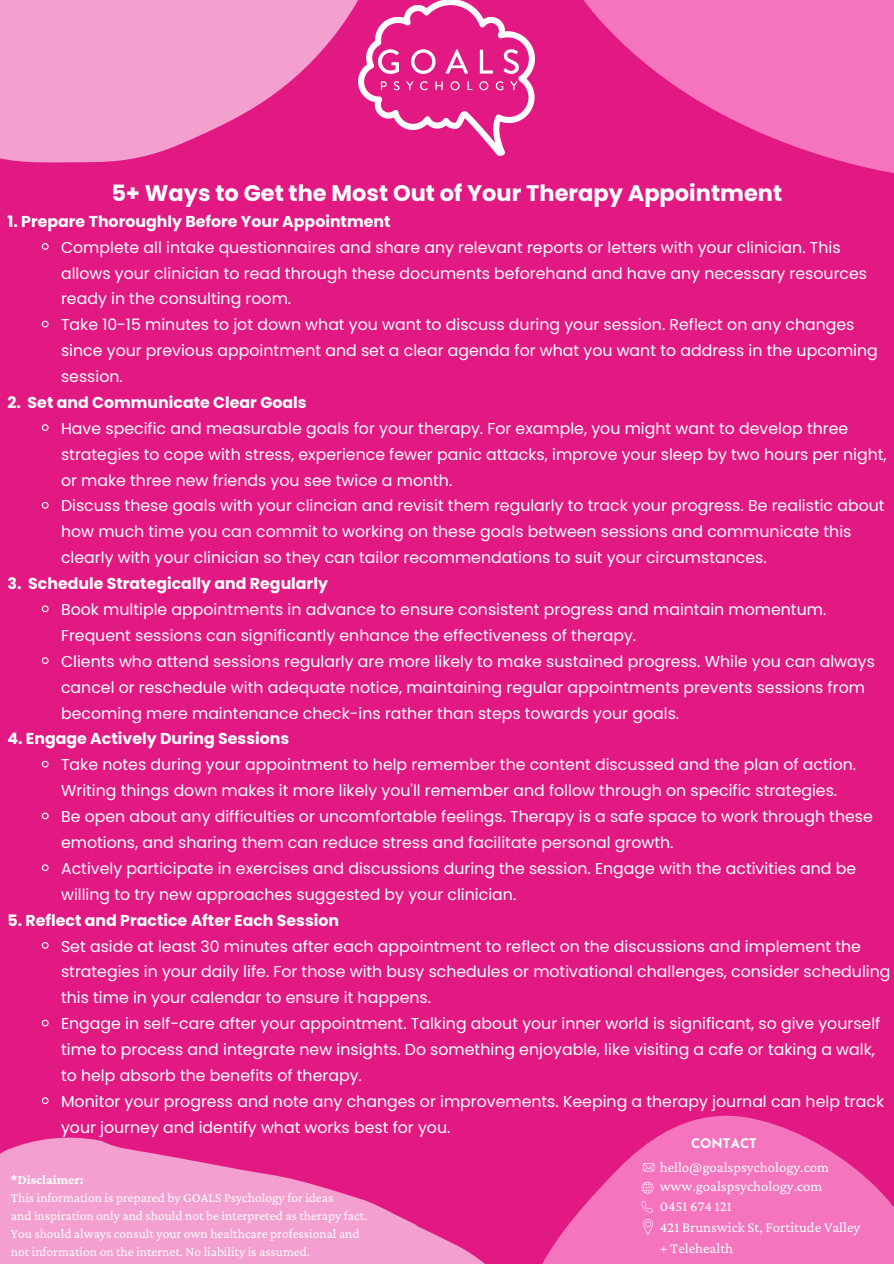
<style>
.page{position:relative;width:894px;height:1264px;background:#fff}
.page>*{position:absolute;margin:0;border:0;box-sizing:border-box;transform-origin:0 0}
.t1{font:700 22.5px "Poppins";color:#fff}
.t2{font:15.75px/25.8px "Poppins";color:#fff}
.t3{font:700 15.75px "Poppins";color:#fff}
.t4{font:14.85px/20.2px "Crimson Pro";color:#fff}
.t5{font:13.5px/18px "Crimson Pro";color:#fff}
.t6{font:700 13.5px "Crimson Pro";color:#fff}
.t7{font:700 13.35px "Josefin Sans";color:#fff}
</style>
<div class="page">
<div style="left:0;top:0;width:893px;height:1263px;background:#e21983"></div>
<img style="left:448px;top:0;width:60px;height:155px">
<svg style="left:0;top:0;width:448px;height:163px;fill:#f3a0d0"></svg>
<svg style="left:508px;top:0;width:385px;height:173px;fill:#f475be"></svg>
<svg style="left:0;top:1104px;width:484px;height:159px;fill:#f3a0d0"></svg>
<svg style="left:41px;top:243px;width:8px;height:7px"></svg>
<svg style="left:41px;top:320px;width:8px;height:8px"></svg>
<svg style="left:41px;top:424px;width:8px;height:7px"></svg>
<svg style="left:41px;top:501px;width:8px;height:8px"></svg>
<svg style="left:41px;top:605px;width:8px;height:8px"></svg>
<svg style="left:41px;top:657px;width:8px;height:7px"></svg>
<svg style="left:41px;top:760px;width:8px;height:8px"></svg>
<svg style="left:41px;top:812px;width:8px;height:8px"></svg>
<svg style="left:41px;top:864px;width:8px;height:8px"></svg>
<svg style="left:41px;top:942px;width:8px;height:7px"></svg>
<svg style="left:41px;top:1019px;width:8px;height:8px"></svg>
<svg style="left:41px;top:1097px;width:8px;height:7px"></svg>
<svg style="left:542px;top:1115px;width:351px;height:148px;fill:#f475be"></svg>
<svg style="left:642px;top:1163px;width:12px;height:8px"></svg>
<svg style="left:642px;top:1219px;width:11px;height:15px"></svg>
<svg style="left:641px;top:1181px;width:12px;height:12px"></svg>
<svg style="left:641px;top:1200px;width:12px;height:12px"></svg>
<p class="t1" style="left:111px;top:177px;width:672px">5+ Ways to Get the Most Out of Your Therapy Appointment</p>
<p class="t3" style="left:7px;top:210px;width:384px">1. Prepare Thoroughly Before Your Appointment</p>
<p class="t2" style="left:61px;top:234px;width:807px">Complete all intake questionnaires and share any relevant reports or letters with your clinician. This allows your clinician to read through these documents beforehand and have any necessary resources ready in the consulting room.</p>
<h2 class="t2" style="left:61px;top:312px;width:818px">Take 10-15 minutes to jot down what you want to discuss during your session. Reflect on any changes since your previous appointment and set a clear agenda for what you want to address in the upcoming session.</h2>
<p class="t3" style="left:7px;top:391px;width:300px">2. Set and Communicate Clear Goals</p>
<p class="t2" style="left:61px;top:415px;width:826px">Have specific and measurable goals for your therapy. For example, you might want to develop three strategies to cope with stress, experience fewer panic attacks, improve your sleep by two hours per night, or make three new friends you see twice a month.</p>
<h2 class="t2" style="left:61px;top:493px;width:824px">Discuss these goals with your clincian and revisit them regularly to track your progress. Be realistic about how much time you can commit to working on these goals between sessions and communicate this clearly with your clinician so they can tailor recommendations to suit your circumstances.</h2>
<p class="t3" style="left:7px;top:572px;width:322px">3. Schedule Strategically and Regularly</p>
<p class="t2" style="left:61px;top:596px;width:766px">Book multiple appointments in advance to ensure consistent progress and maintain momentum.<br>Frequent sessions can significantly enhance the effectiveness of therapy.</p>
<h2 class="t2" style="left:61px;top:648px;width:815px">Clients who attend sessions regularly are more likely to make sustained progress. While you can always cancel or reschedule with adequate notice, maintaining regular appointments prevents sessions from becoming mere maintenance check-ins rather than steps towards your goals.</h2>
<p class="t3" style="left:7px;top:728px;width:283px">4. Engage Actively During Sessions</p>
<p class="t2" style="left:61px;top:752px;width:796px">Take notes during your appointment to help remember the content discussed and the plan of action.<br>Writing things down makes it more likely you'll remember and follow through on specific strategies.</p>
<p class="t2" style="left:61px;top:803px;width:813px">Be open about any difficulties or uncomfortable feelings. Therapy is a safe space to work through these emotions, and sharing them can reduce stress and facilitate personal growth.</p>
<h2 class="t2" style="left:61px;top:855px;width:796px">Actively participate in exercises and discussions during the session. Engage with the activities and be willing to try new approaches suggested by your clinician.</h2>
<p class="t3" style="left:7px;top:909px;width:333px">5. Reflect and Practice After Each Session</p>
<p class="t2" style="left:61px;top:933px;width:830px">Set aside at least 30 minutes after each appointment to reflect on the discussions and implement the strategies in your daily life. For those with busy schedules or motivational challenges, consider scheduling this time in your calendar to ensure it happens.</p>
<p class="t2" style="left:61px;top:1010px;width:820px">Engage in self-care after your appointment. Talking about your inner world is significant, so give yourself time to process and integrate new insights. Do something enjoyable, like visiting a cafe or taking a walk, to help absorb the benefits of therapy.</p>
<p class="t2" style="left:61px;top:1088px;width:824px">Monitor your progress and note any changes or improvements. Keeping a therapy journal can help track your journey and identify what works best for you.</p>
<p class="t7" style="left:690px;top:1137px;width:68px">CONTACT</p>
<p class="t6" style="left:11px;top:1171px;width:74px">*Disclaimer:</p>
<h1 class="t5" style="left:11px;top:1187px;width:324px">This information is prepared by GOALS Psychology for ideas</h1>
<h2 class="t5" style="left:11px;top:1205px;width:358px">and inspiration only and should not be interpreted as therapy fact.<br>You should always consult your own healthcare professional and not information on the internet. No liability is assumed.</h2>
<p class="t4" style="left:659px;top:1156px;width:171px">hello@goalspsychology.com</p>
<p class="t4" style="left:659px;top:1175px;width:164px">www.goalspsychology.com</p>
<p class="t4" style="left:659px;top:1195px;width:73px">0451 674 121</p>
<p class="t4" style="left:659px;top:1217px;width:202px">421 Brunswick St, Fortitude Valley + Telehealth</p>
</div>
